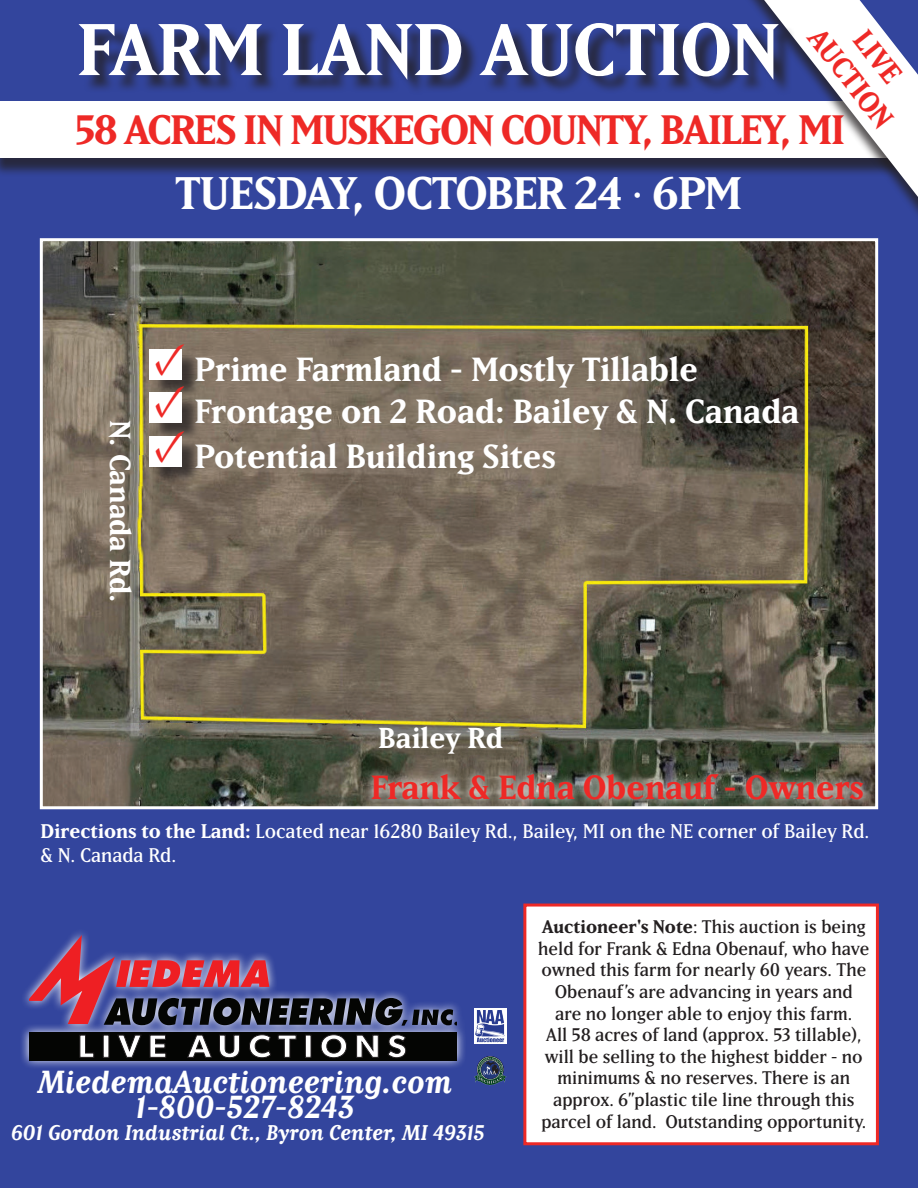
<style>
.page{position:relative;width:918px;height:1188px;background:#33459d}
.page>*{position:absolute;margin:0;border:0;box-sizing:border-box;transform-origin:0 0}
.t1{font:700 72px "Matrix IIOT";color:#fff}
.t2{font:46.5px/43.7px "Minion Pro";color:#ee2926;text-align:justify}
.t3{font:700 45px "Matrix IIOT";letter-spacing:-.02em;color:#fff}
.t4{font:700 40.5px "Matrix IIOT";letter-spacing:-.04em;color:#ee2926}
.t5{font:700 33px/43.7px "Matrix IIOT";color:#fff}
.t6{font:700 33px "Matrix IIOT";color:#ee2926}
.t7{font:italic 700 31.5px/25.8px "Matrix IIOT";color:#fff;text-align:center}
.t8{font:700 28.5px "Matrix IIOT";color:#fff}
.t9{font:700 28.5px "Matrix IIOT";color:#ee2926}
.t10{font:italic 700 21px "Matrix IIOT";color:#fff}
.t11{font:19.5px/23.4px "Matrix IIOT";color:#fff}
.t12{font:18px/21.6px "Matrix IIOT";color:#231f20;text-align:center}
.s1{font-weight:400}
.s2{font-weight:700}
</style>
<div class="page">
<div style="left:19px;top:927px;width:447px;height:143px;background:#fff;opacity:.98"></div>
<svg style="left:29px;top:935px;width:428px;height:91px;background:#57467d"></svg>
<div style="left:29px;top:1032px;width:428px;height:28px;background:#040503"></div>
<svg style="left:79px;top:1034px;width:15px;height:24px"></svg>
<div style="left:103px;top:1035px;width:6px;height:22px;background:#fff"></div>
<div style="left:103px;top:1035px;width:6px;height:23px;border:1px solid #231f20"></div>
<svg style="left:117px;top:1034px;width:25px;height:24px"></svg>
<svg style="left:149px;top:1034px;width:17px;height:24px"></svg>
<svg style="left:187px;top:1034px;width:25px;height:24px"></svg>
<svg style="left:219px;top:1034px;width:21px;height:24px"></svg>
<svg style="left:249px;top:1034px;width:48px;height:24px"></svg>
<div style="left:305px;top:1035px;width:6px;height:22px;background:#fff"></div>
<div style="left:305px;top:1035px;width:6px;height:23px;border:1px solid #231f20"></div>
<svg style="left:320px;top:1034px;width:27px;height:24px"></svg>
<svg style="left:356px;top:1034px;width:23px;height:24px"></svg>
<svg style="left:387px;top:1034px;width:19px;height:24px"></svg>
<div style="left:0;top:104px;width:918px;height:73px;background:#231f20;opacity:.75"></div>
<div style="left:0;top:102px;width:918px;height:56px;background:#fff"></div>
<div style="left:654px;top:0;width:264px;height:285px;background:#231f20;opacity:.75"></div>
<svg style="left:764px;top:0;width:154px;height:197px"></svg>
<div style="left:82px;top:26px;width:714px;height:71px;background:#231f20;opacity:.75"></div>
<div style="left:474px;top:1008px;width:32px;height:36px;background:#fff"></div>
<img style="left:475px;top:1010px;width:30px;height:33px">
<svg style="left:477px;top:1056px;width:27px;height:27px"></svg>
<svg style="left:474px;top:1058px;width:32px;height:30px"></svg>
<img style="left:44px;top:242px;width:830px;height:563px">
<div style="left:523px;top:904px;width:356px;height:241px;background:#fff;border:3px solid #ee2926"></div>
<svg style="left:363px;top:765px;width:509px;height:44px;background:#797a6f"></svg>
<div style="left:152px;top:351px;width:49px;height:47px;background:#231f20;opacity:.75"></div>
<div style="left:150px;top:349px;width:32px;height:30px;background:#fff"></div>
<div style="left:152px;top:395px;width:49px;height:47px;background:#231f20;opacity:.75"></div>
<div style="left:150px;top:393px;width:32px;height:30px;background:#fff"></div>
<div style="left:152px;top:438px;width:49px;height:47px;background:#231f20;opacity:.75"></div>
<div style="left:150px;top:436px;width:32px;height:30px;background:#fff"></div>
<h1 class="t1" style="left:77px;top:6px;width:704px">FARM LAND AUCTION</h1>
<h3 class="t9" style="left:828px;top:21px;width:119px;rotate:52deg">AUCTION</h3>
<h3 class="t9" style="left:873px;top:23px;width:59px;rotate:52deg">LIVE</h3>
<h3 class="t4" style="left:76px;top:105px;width:771px">58 ACRES IN MUSKEGON COUNTY, BAILEY, MI</h3>
<h3 class="t3" style="left:176px;top:166px;width:568px">TUESDAY, OCTOBER 24 <span class="s1">∙</span> 6PM</h3>
<h3 class="t8" style="left:137px;top:420px;width:184px;rotate:90deg">N. Canada Rd.</h3>
<h2 class="t2" style="left:154px;top:336px;width:33px">✓ ✓ ✓</h2>
<h3 class="t5" style="left:195px;top:346px;width:606px">Prime Farmland - Mostly Tillable<br>Frontage on 2 Road: Bailey &amp; N. Canada<br>Potential Building Sites</h3>
<h3 class="t8" style="left:378px;top:721px;width:126px">Bailey Rd</h3>
<h3 class="t6" style="left:371px;top:767px;width:495px">Frank &amp; Edna Obenauf - Owners</h3>
<p class="t11" style="left:41px;top:819px;width:830px"><span class="s2">Directions to the Land:</span> Located near 16280 Bailey Rd., Bailey, MI on the NE corner of Bailey Rd. &amp; N. Canada Rd.</p>
<h3 class="t7" style="left:37px;top:1068px;width:416px">MiedemaAuctioneering.com<br>1-800-527-8243</h3>
<p class="t10" style="left:11px;top:1120px;width:475px">601 Gordon Industrial Ct., Byron Center, MI 49315</p>
<p class="t12" style="left:538px;top:915px;width:333px"><span class="s2">Auctioneer's Note</span>: This auction is being held for Frank &amp; Edna Obenauf, who have owned this farm for nearly 60 years. The Obenauf’s are advancing in years and<br>are no longer able to enjoy this farm.<br>All 58 acres of land (approx. 53 tillable), will be selling to the highest bidder - no minimums &amp; no reserves. There is an approx. 6”plastic tile line through this parcel of land. Outstanding opportunity.</p>
</div>
